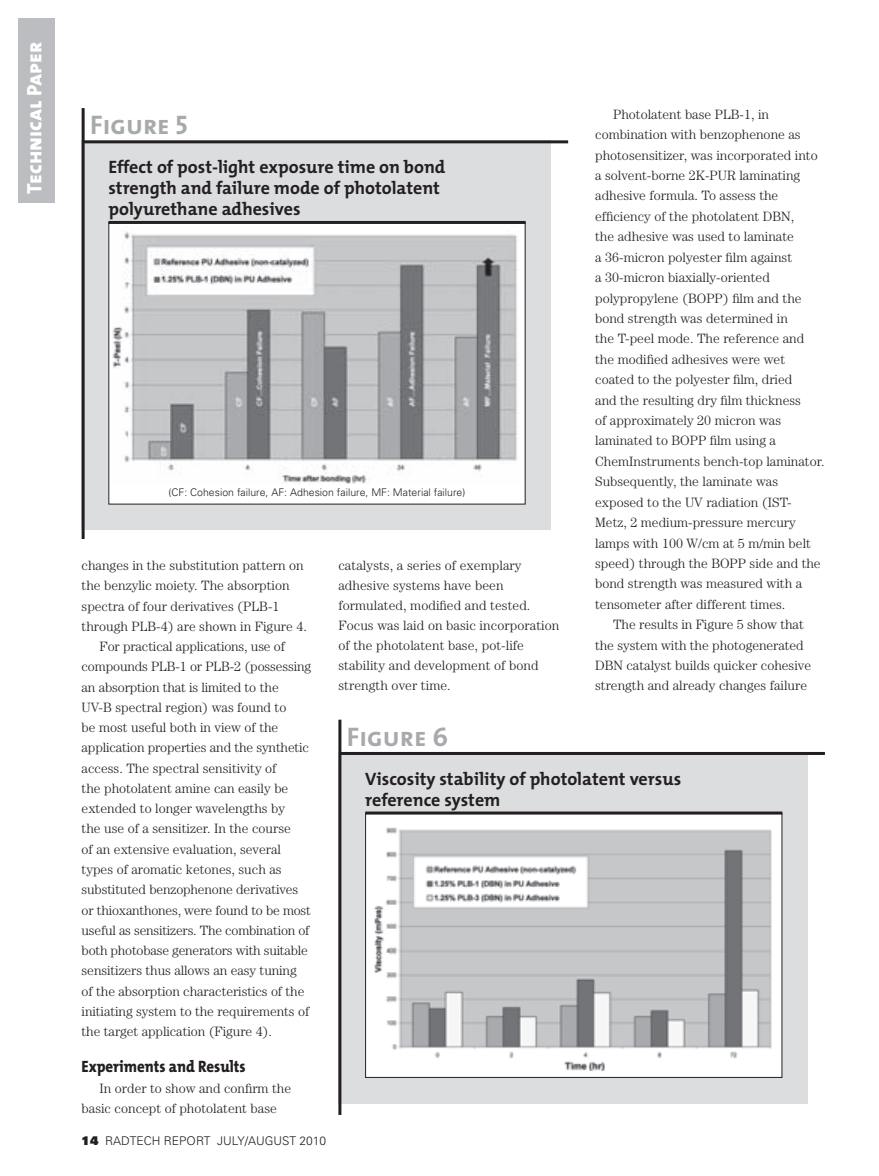
<style>
.page{position:relative;width:879px;height:1176px;background:#fff}
.page>*{position:absolute;margin:0;border:0;box-sizing:border-box;transform-origin:0 0}
.t1{font:27px "The Mix Bold Caps";color:#a8a9ad}
.t2{font:21px "The Mix Extra Bold Caps";color:#fff}
.t3{font:700 18px/21px "The Mix";color:#231f20}
.t4{font:800 16.5px "The Mix";color:#231f20;scale:.9 1}
.t5{font:300 13.5px/20.1px "Century";color:#231f20}
.t6{font:300 12px "Univers";color:#231f20}
.t7{font:300 10.5px "Univers";color:#231f20}
.s1{font-weight:900}
</style>
<div class="page">
<div style="left:18px;top:18px;width:37px;height:185px;background:#bcbdc0"></div>
<div style="left:82px;top:141px;width:468px;height:389px;background:#dcdddf"></div>
<hr style="left:83px;top:140px;width:485px;height:3px;background:#231f20">
<hr style="left:82px;top:108px;width:3px;height:431px;background:#231f20">
<div style="left:109px;top:222px;width:416px;height:282px;background:#fff"></div>
<img style="left:112px;top:232px;width:406px;height:251px">
<hr style="left:108px;top:221px;width:417px;height:3px;background:#231f20">
<div style="left:338px;top:752px;width:469px;height:352px;background:#dcdddf"></div>
<hr style="left:340px;top:751px;width:484px;height:3px;background:#231f20">
<hr style="left:338px;top:719px;width:3px;height:395px;background:#231f20">
<div style="left:365px;top:813px;width:416px;height:264px;background:#fff"></div>
<img style="left:374px;top:827px;width:398px;height:243px">
<hr style="left:365px;top:811px;width:417px;height:3px;background:#231f20">
<h2 class="t2" style="left:17px;top:193px;width:153px;rotate:-90deg">Technical Paper</h2>
<p class="t5" style="left:613px;top:104px;width:157px">Photolatent base PLB-1, in</p>
<p class="t5" style="left:595px;top:124px;width:207px">combination with benzophenone as</p>
<p class="t5" style="left:595px;top:145px;width:224px">photosensitizer, was incorporated into</p>
<p class="t5" style="left:595px;top:165px;width:206px">a solvent-borne 2K-PUR laminating</p>
<p class="t5" style="left:595px;top:185px;width:185px">adhesive formula. To assess the</p>
<p class="t5" style="left:595px;top:206px;width:200px">efficiency of the photolatent DBN,</p>
<p class="t5" style="left:595px;top:226px;width:200px">the adhesive was used to laminate</p>
<p class="t5" style="left:595px;top:247px;width:198px">a 36-micron polyester film against</p>
<p class="t5" style="left:595px;top:267px;width:176px">a 30-micron biaxially-oriented</p>
<p class="t5" style="left:595px;top:287px;width:208px">polypropylene (BOPP) film and the</p>
<p class="t5" style="left:595px;top:308px;width:194px">bond strength was determined in</p>
<p class="t5" style="left:595px;top:328px;width:210px">the T-peel mode. The reference and</p>
<p class="t5" style="left:595px;top:349px;width:191px">the modified adhesives were wet</p>
<p class="t5" style="left:595px;top:369px;width:199px">coated to the polyester film, dried</p>
<p class="t5" style="left:595px;top:389px;width:207px">and the resulting dry film thickness</p>
<p class="t5" style="left:595px;top:410px;width:187px">of approximately 20 micron was</p>
<p class="t5" style="left:595px;top:430px;width:182px">laminated to BOPP film using a</p>
<p class="t5" style="left:595px;top:451px;width:231px">ChemInstruments bench-top laminator.</p>
<p class="t5" style="left:595px;top:471px;width:184px">Subsequently, the laminate was</p>
<p class="t5" style="left:595px;top:491px;width:198px">exposed to the UV radiation (IST-</p>
<p class="t5" style="left:595px;top:512px;width:202px">Metz, 2 medium-pressure mercury</p>
<p class="t5" style="left:595px;top:532px;width:217px">lamps with 100 W/cm at 5 m/min belt</p>
<p class="t5" style="left:595px;top:553px;width:227px">speed) through the BOPP side and the</p>
<p class="t5" style="left:595px;top:573px;width:208px">bond strength was measured with a</p>
<p class="t5" style="left:595px;top:593px;width:192px">tensometer after different times.</p>
<p class="t5" style="left:613px;top:614px;width:192px">The results in Figure 5 show that</p>
<p class="t5" style="left:595px;top:634px;width:210px">the system with the photogenerated</p>
<p class="t5" style="left:595px;top:655px;width:217px">DBN catalyst builds quicker cohesive</p>
<p class="t5" style="left:595px;top:675px;width:213px">strength and already changes failure</p>
<h1 class="t1" style="left:90px;top:103px;width:99px">Figure 5</h1>
<h3 class="t3" style="left:108px;top:156px;width:338px">Effect of post-light exposure time on bond strength and failure mode of photolatent polyurethane adhesives</h3>
<p class="t7" style="left:168px;top:486px;width:298px">(CF: Cohesion failure, AF: Adhesion failure, MF: Material failure)</p>
<p class="t5" style="left:82px;top:555px;width:223px">changes in the substitution pattern on</p>
<p class="t5" style="left:82px;top:575px;width:209px">the benzylic moiety. The absorption</p>
<p class="t5" style="left:82px;top:595px;width:199px">spectra of four derivatives (PLB-1</p>
<p class="t5" style="left:82px;top:615px;width:227px">through PLB-4) are shown in Figure 4.</p>
<p class="t5" style="left:100px;top:636px;width:187px">For practical applications, use of</p>
<p class="t5" style="left:82px;top:656px;width:231px">compounds PLB-1 or PLB-2 (possessing</p>
<p class="t5" style="left:82px;top:676px;width:198px">an absorption that is limited to the</p>
<p class="t5" style="left:82px;top:696px;width:206px">UV-B spectral region) was found to</p>
<p class="t5" style="left:82px;top:717px;width:198px">be most useful both in view of the</p>
<p class="t5" style="left:82px;top:737px;width:229px">application properties and the synthetic</p>
<p class="t5" style="left:82px;top:757px;width:196px">access. The spectral sensitivity of</p>
<p class="t5" style="left:82px;top:777px;width:208px">the photolatent amine can easily be</p>
<p class="t5" style="left:82px;top:798px;width:205px">extended to longer wavelengths by</p>
<p class="t5" style="left:82px;top:818px;width:211px">the use of a sensitizer. In the course</p>
<p class="t5" style="left:82px;top:838px;width:201px">of an extensive evaluation, several</p>
<p class="t5" style="left:82px;top:858px;width:201px">types of aromatic ketones, such as</p>
<p class="t5" style="left:82px;top:879px;width:218px">substituted benzophenone derivatives</p>
<p class="t5" style="left:82px;top:899px;width:231px">or thioxanthones, were found to be most</p>
<p class="t5" style="left:82px;top:919px;width:229px">useful as sensitizers. The combination of</p>
<p class="t5" style="left:82px;top:939px;width:228px">both photobase generators with suitable</p>
<p class="t5" style="left:82px;top:960px;width:217px">sensitizers thus allows an easy tuning</p>
<p class="t5" style="left:82px;top:980px;width:224px">of the absorption characteristics of the</p>
<p class="t5" style="left:82px;top:1000px;width:229px">initiating system to the requirements of</p>
<p class="t5" style="left:82px;top:1020px;width:192px">the target application (Figure 4).</p>
<p class="t4" style="left:82px;top:1052px;width:184px">Experiments and Results</p>
<p class="t5" style="left:82px;top:1077px;width:211px;text-indent:18px">In order to show and confirm the basic concept of photolatent base</p>
<p class="t5" style="left:338px;top:555px;width:222px">catalysts, a series of exemplary adhesive systems have been formulated, modified and tested.<br>Focus was laid on basic incorporation of the photolatent base, pot-life stability and development of bond strength over time.</p>
<h1 class="t1" style="left:347px;top:714px;width:102px">Figure 6</h1>
<h3 class="t3" style="left:365px;top:767px;width:317px">Viscosity stability of photolatent versus reference system</h3>
<p class="t6" style="left:82px;top:1132px;width:246px"><span class="s1">14</span> RADTECH REPORT JULY/AUGUST 2010</p>
</div>
